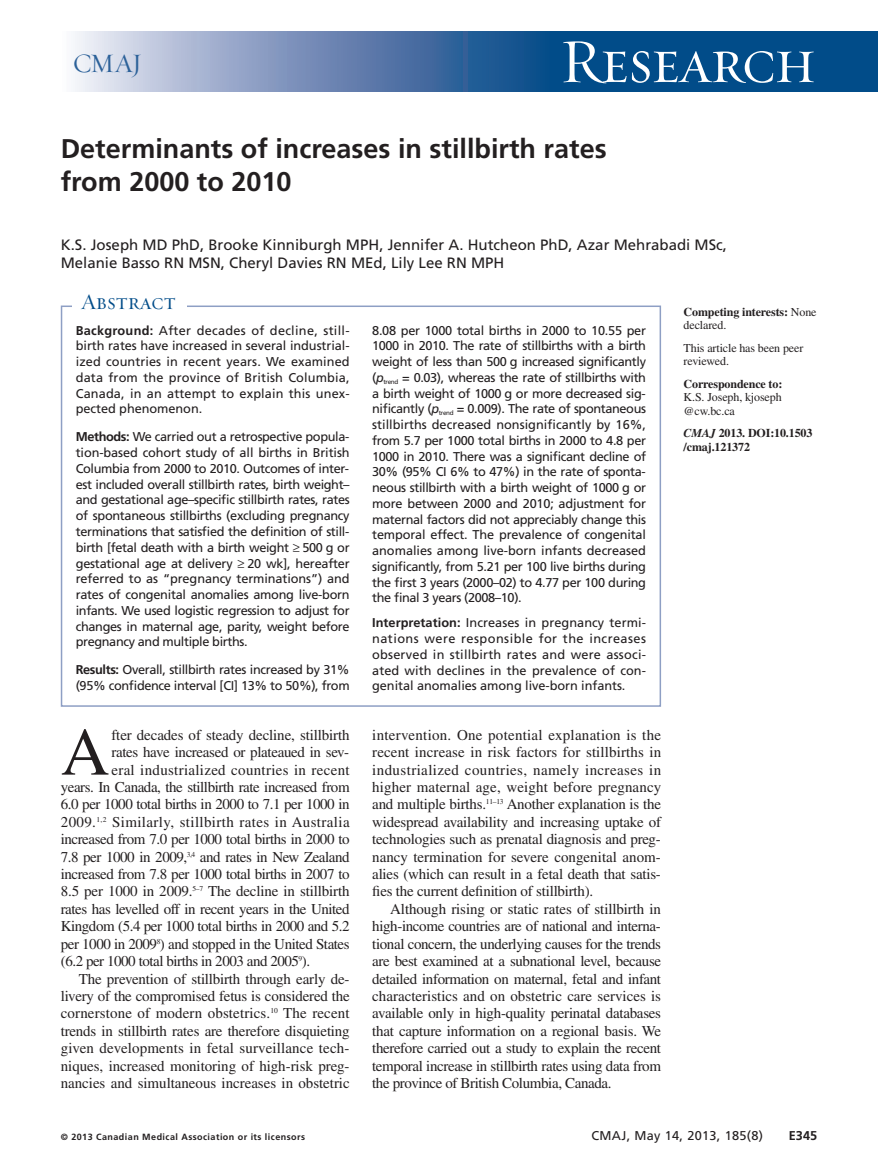
<style>
.page{position:relative;width:878px;height:1175px;background:#fff}
.page>*{position:absolute;margin:0;border:0;box-sizing:border-box;transform-origin:0 0}
.t1{font:67.5px "Times LT Std";color:#231f20}
.t2{font:63px "Requiem Display HTF Small Caps";letter-spacing:-.03em;color:#fff}
.t3{font:700 27px/33px "Frutiger LT Std";color:#231f20}
.t4{font:27px "Requiem Display HTF Roman";color:#2c6199}
.t5{font:22.5px "Requiem Display HTF Small Caps";color:#014c89}
.t6{font:15px/17.4px "Times LT Std";letter-spacing:-.015em;color:#231f20;text-align:justify}
.t7{font:15px/18px "Frutiger LT Std";color:#231f20}
.t8{font:15px "Times LT Std";letter-spacing:.01em;color:#231f20}
.t9{font:15px "Times LT Std";letter-spacing:.025em;color:#231f20}
.t10{font:15px "Times LT Std";letter-spacing:.02em;color:#231f20}
.t11{font:12.75px/15.8px "Frutiger LT Std";letter-spacing:-.03em;color:#231f20;text-align:justify}
.t12{font:12.75px "Frutiger LT Std";letter-spacing:.025em;color:#231f20}
.t13{font:700 12.75px "Frutiger LT Std";color:#231f20}
.t14{font:700 12px/13.5px "Times LT Std";letter-spacing:-.01em;color:#231f20}
.t15{font:12px/13.5px "Times LT Std";letter-spacing:-.01em;color:#231f20}
.t16{font:700 9px "Frutiger LT Std";letter-spacing:.05em;color:#231f20}
.s1{font-weight:400}
.s2{font-style:italic}
.s3{font-weight:700}
</style>
<div class="page">
<div style="left:542px;top:32px;width:336px;height:60px;background:#014c89"></div>
<svg style="left:75px;top:32px;width:467px;height:60px;background:#7893ba"></svg>
<div style="left:61px;top:305px;width:600px;height:402px;border:2px solid #8e9fc4"></div>
<div style="left:72px;top:291px;width:115px;height:29px;background:#fff"></div>
<h3 class="t4" style="left:73px;top:47px;width:71px">CMAJ</h3>
<h2 class="t2" style="left:559px;top:23px;width:258px">Research</h2>
<h3 class="t3" style="left:61px;top:134px;width:547px">Determinants of increases in stillbirth rates from 2000 to 2010</h3>
<p class="t7" style="left:61px;top:237px;width:667px">K.S. Joseph MD PhD, Brooke Kinniburgh MPH, Jennifer A. Hutcheon PhD, Azar Mehrabadi MSc,<br>Melanie Basso RN MSN, Cheryl Davies RN MEd, Lily Lee RN MPH</p>
<p class="t14" style="left:683px;top:306px;width:134px">Competing interests: <span class="s1">None declared.</span></p>
<p class="t15" style="left:683px;top:342px;width:121px">This article has been peer reviewed.</p>
<p class="t14" style="left:683px;top:378px;width:100px">Correspondence to:</p>
<p class="t15" style="left:683px;top:391px;width:100px">K.S. Joseph, kjoseph @cw.bc.ca</p>
<p class="t14" style="left:683px;top:427px;width:130px"><span class="s2">CMAJ</span> 2013. DOI:10.1503 /cmaj.121372</p>
<h3 class="t5" style="left:81px;top:288px;width:96px">Abstract</h3>
<p class="t11" style="left:76px;top:323px;width:275px"><span class="s3">Background:</span> After decades of decline, still&shy;birth rates have increased in several industrial&shy;ized countries in recent years. We examined data from the province of British Columbia, Canada, in an attempt to explain this unex&shy;pected phenomenon.</p>
<p class="t11" style="left:76px;top:430px;width:275px"><span class="s3">Methods:</span> We carried out a retrospective popula&shy;tion-based cohort study of all births in British Columbia from 2000 to 2010. Outcomes of inter&shy;est included overall stillbirth rates, birth weight– and gestational age–specific stillbirth rates, rates of spontaneous stillbirths (excluding pregnancy terminations that satisfied the definition of still&shy;birth [fetal death with a birth weight ≥ 500 g or gestational age at delivery ≥ 20 wk], hereafter referred to as “pregnancy terminations”) and rates of congenital anomalies among live-born infants. We used logistic regression to adjust for changes in maternal age, parity, weight before pregnancy and multiple births.</p>
<p class="t11" style="left:76px;top:663px;width:275px"><span class="s3">Results:</span> Overall, stillbirth rates increased by 31% (95% confidence interval [CI] 13% to 50%), from</p>
<p class="t11" style="left:372px;top:323px;width:275px">8.08 per 1000 total births in 2000 to 10.55 per 1000 in 2010. The rate of stillbirths with a birth weight of less than 500 g increased significantly (<span class="s2">p</span><sub>trend</sub> = 0.03), whereas the rate of stillbirths with a birth weight of 1000 g or more decreased sig&shy;nificantly (<span class="s2">p</span><sub>trend</sub> = 0.009). The rate of spontaneous stillbirths decreased nonsignificantly by 16%, from 5.7 per 1000 total births in 2000 to 4.8 per 1000 in 2010. There was a significant decline of 30% (95% CI 6% to 47%) in the rate of sponta&shy;neous stillbirth with a birth weight of 1000 g or more between 2000 and 2010; adjustment for maternal factors did not appreciably change this temporal effect. The prevalence of congenital anomalies among live-born infants decreased significantly, from 5.21 per 100 live births during the first 3 years (2000–02) to 4.77 per 100 during the final 3 years (2008–10).</p>
<p class="t11" style="left:372px;top:616px;width:275px"><span class="s3">Interpretation:</span> Increases in pregnancy termi&shy;nations were responsible for the increases observed in stillbirth rates and were associ&shy;ated with declines in the prevalence of con&shy;genital anomalies among live-born infants.</p>
<h1 class="t1" style="left:61px;top:728px;width:50px">A</h1>
<p class="t6" style="left:111px;top:727px;width:240px">fter decades of steady decline, stillbirth</p>
<p class="t6" style="left:111px;top:745px;width:239px">rates have increased or plateaued in sev-</p>
<p class="t10" style="left:111px;top:764px;width:240px">eral industrialized countries in recent</p>
<p class="t6" style="left:61px;top:780px;width:290px">years. In Canada, the stillbirth rate increased from</p>
<p class="t6" style="left:61px;top:797px;width:290px">6.0 per 1000 total births in 2000 to 7.1 per 1000 in</p>
<p class="t9" style="left:61px;top:816px;width:290px">2009.<sup>1,2</sup> Similarly, stillbirth rates in Australia</p>
<p class="t6" style="left:61px;top:832px;width:290px">increased from 7.0 per 1000 total births in 2000 to</p>
<p class="t6" style="left:61px;top:849px;width:290px">7.8 per 1000 in 2009,<sup>3,4</sup> and rates in New Zealand</p>
<p class="t6" style="left:61px;top:867px;width:290px">increased from 7.8 per 1000 total births in 2007 to</p>
<p class="t6" style="left:61px;top:884px;width:290px">8.5 per 1000 in 2009.<sup>5–7</sup> The decline in stillbirth</p>
<p class="t6" style="left:61px;top:901px;width:290px">rates has levelled off in recent years in the United</p>
<p class="t6" style="left:61px;top:919px;width:290px">Kingdom (5.4 per 1000 total births in 2000 and 5.2</p>
<p class="t6" style="left:61px;top:936px;width:290px">per 1000 in 2009<sup>8</sup>) and stopped in the United States</p>
<p class="t6" style="left:61px;top:954px;width:251px">(6.2 per 1000 total births in 2003 and 2005<sup>9</sup>).</p>
<p class="t6" style="left:79px;top:971px;width:272px">The prevention of stillbirth through early de-</p>
<p class="t6" style="left:61px;top:988px;width:290px">livery of the compromised fetus is considered the</p>
<p class="t8" style="left:61px;top:1008px;width:290px">cornerstone of modern obstetrics.<sup>10</sup> The recent</p>
<p class="t6" style="left:61px;top:1023px;width:290px">trends in stillbirth rates are therefore disquieting</p>
<p class="t8" style="left:61px;top:1042px;width:290px">given developments in fetal surveillance tech-</p>
<p class="t6" style="left:61px;top:1058px;width:290px">niques, increased monitoring of high-risk preg-</p>
<p class="t6" style="left:61px;top:1075px;width:290px">nancies and simultaneous increases in obstetric</p>
<p class="t6" style="left:372px;top:727px;width:290px">intervention. One potential explanation is the recent increase in risk factors for stillbirths in industrialized countries, namely increases in higher maternal age, weight before pregnancy and multiple births.<sup>11–13</sup> Another explanation is the widespread availability and increasing uptake of technologies such as prenatal diagnosis and preg&shy;nancy termination for severe congenital anom&shy;alies (which can result in a fetal death that satis&shy;fies the current definition of stillbirth).</p>
<p class="t6" style="left:372px;top:901px;width:290px;text-indent:18px">Although rising or static rates of stillbirth in high-income countries are of national and interna&shy;tional concern, the underlying causes for the trends are best examined at a subnational level, because detailed information on maternal, fetal and infant characteristics and on obstetric care services is available only in high-quality perinatal databases that capture information on a regional basis. We therefore carried out a study to explain the recent temporal increase in stillbirth rates using data from the province of British Columbia, Canada.</p>
<p class="t16" style="left:61px;top:1132px;width:246px">© 2013 Canadian Medical Association or its licensors</p>
<p class="t12" style="left:591px;top:1130px;width:173px">CMAJ, May 14, 2013, 185(8)</p>
<p class="t13" style="left:788px;top:1130px;width:30px">E345</p>
</div>
